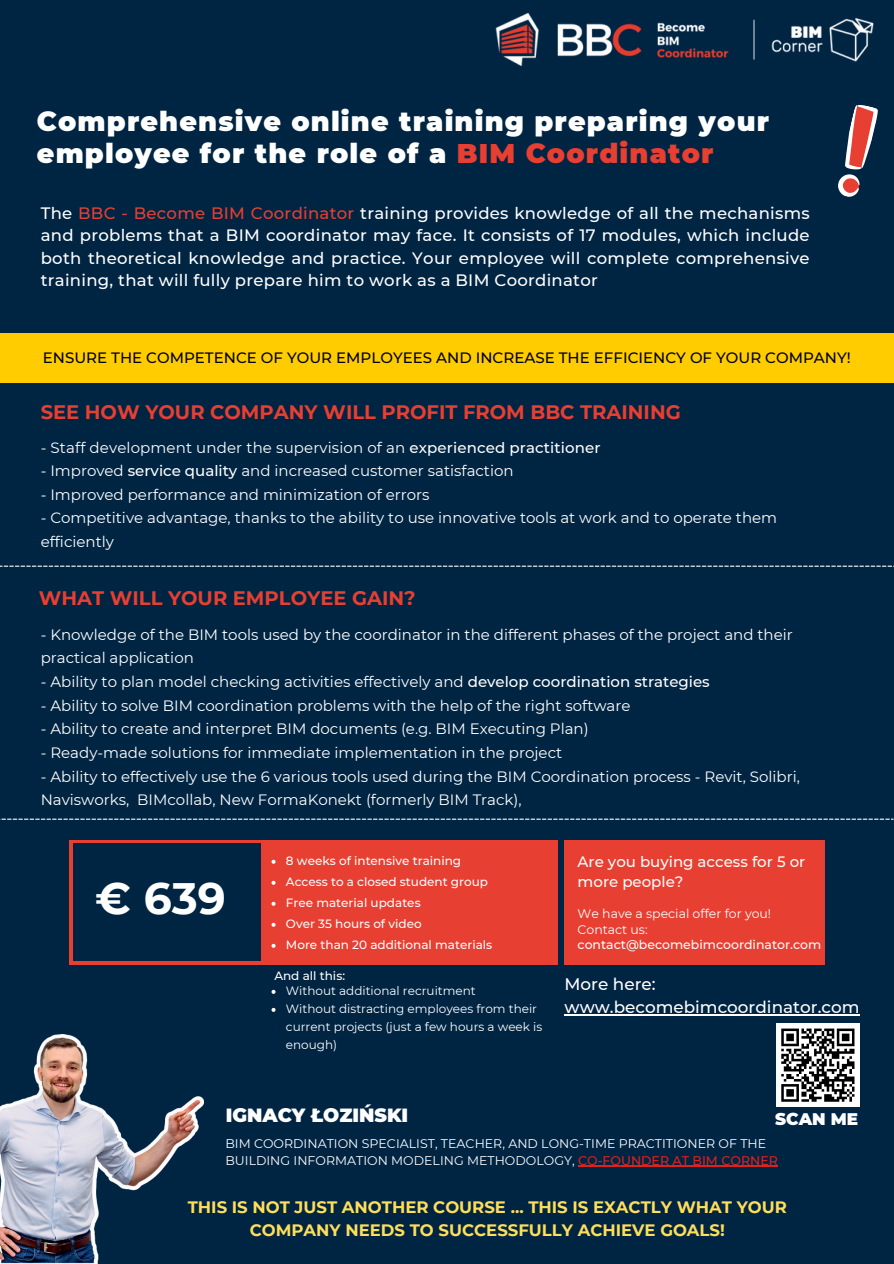
<style>
.page{position:relative;width:894px;height:1264px;background:#fff}
.page>*{position:absolute;margin:0;border:0;box-sizing:border-box;transform-origin:0 0}
.t1{font:700 43.95px "Montserrat";color:#fff}
.t2{font:900 27px/31.5px "Montserrat";letter-spacing:.045em;color:#fff}
.t3{font:700 19.5px "Montserrat";color:#e73f31}
.t4{font:900 19.05px "Montserrat";color:#fff}
.t5{font:500 16.8px/22.4px "Montserrat";color:#fff}
.t6{font:900 16.8px "Montserrat";color:#fff}
.t7{font:500 16.5px/22.5px "Montserrat";letter-spacing:.015em;color:#fff;text-align:justify}
.t8{font:700 16.5px/22.5px "Montserrat";color:#ffde59;text-align:center}
.t9{font:15px/23.7px "Montserrat";color:#fff}
.t10{font:500 15px "Montserrat";color:#000}
.t11{font:500 15px/20.2px "Montserrat";color:#fff}
.t12{font:12.6px/16.8px "Montserrat";color:#fff}
.t13{font:12.45px "Montserrat";color:#fff}
.t14{font:500 12.45px "Montserrat";color:#fff}
.t15{font:500 12px "Montserrat";color:#fff}
.t16{font:12px/18px "Montserrat";color:#fff}
.s1{color:#e73f31}
.s2{font-weight:500}
.s3{font-weight:500;color:#dd211d}
</style>
<div class="page">
<div style="left:0;top:0;width:893px;height:1263px;background:#002543"></div>
<div style="left:0;top:333px;width:893px;height:50px;background:#fc0"></div>
<svg style="left:0;top:565px;width:892px;height:1px"></svg>
<div style="left:69px;top:839px;width:196px;height:125px;background:#e73f31"></div>
<div style="left:73px;top:843px;width:188px;height:117px;background:#002543"></div>
<div style="left:263px;top:839px;width:294px;height:125px;background:#e73f31"></div>
<img style="left:0;top:1034px;width:203px;height:229px">
<img style="left:495px;top:13px;width:379px;height:53px">
<svg style="left:838px;top:105px;width:40px;height:92px"></svg>
<svg style="left:0;top:818px;width:893px;height:1px"></svg>
<div style="left:564px;top:839px;width:260px;height:125px;background:#e73f31"></div>
<div style="left:776px;top:1023px;width:83px;height:83px;background:#fff"></div>
<svg style="left:781px;top:1028px;width:74px;height:74px"></svg>
<svg style="left:271px;top:859px;width:4px;height:4px"></svg>
<svg style="left:271px;top:880px;width:4px;height:4px"></svg>
<svg style="left:271px;top:901px;width:4px;height:4px"></svg>
<svg style="left:271px;top:922px;width:4px;height:4px"></svg>
<svg style="left:271px;top:943px;width:4px;height:4px"></svg>
<hr style="left:578px;top:1165px;width:199px;height:1px;background:#dd211d">
<svg style="left:271px;top:989px;width:4px;height:4px"></svg>
<svg style="left:271px;top:1007px;width:4px;height:4px"></svg>
<hr style="left:564px;top:1014px;width:295px;height:1px;background:#fff">
<h5 class="t2" style="left:37px;top:106px;width:733px">Comprehensive online training preparing your employee for the role of a <span class="s1">BIM Coordinator</span></h5>
<p class="t7" style="left:41px;top:201px;width:770px">The <span class="s1">BBC - Become BIM Coordinator</span> training provides knowledge of all the mechanisms and problems that a BIM coordinator may face. It consists of 17 modules, which include both theoretical knowledge and practice. Your employee will complete comprehensive training, that will fully prepare him to work as a BIM Coordinator</p>
<p class="t10" style="left:43px;top:348px;width:809px">ENSURE THE COMPETENCE OF YOUR EMPLOYEES AND INCREASE THE EFFICIENCY OF YOUR COMPANY!</p>
<p class="t3" style="left:41px;top:400px;width:641px">SEE HOW YOUR COMPANY WILL PROFIT FROM BBC TRAINING</p>
<h6 class="t9" style="left:41px;top:435px;width:561px">- Staff development under the supervision of an <span class="s2">experienced practitioner</span></h6>
<h3 class="t9" style="left:41px;top:459px;width:474px">- Improved <span class="s2">service quality</span> and increased customer satisfaction</h3>
<p class="t9" style="left:41px;top:482px;width:390px">- Improved performance and minimization of errors</p>
<p class="t9" style="left:41px;top:506px;width:737px">- Competitive advantage, thanks to the ability to use innovative tools at work and to operate them efficiently</p>
<p class="t3" style="left:39px;top:586px;width:378px">WHAT WILL YOUR EMPLOYEE GAIN?</p>
<p class="t9" style="left:41px;top:622px;width:753px">- Knowledge of the BIM tools used by the coordinator in the different phases of the project and their practical application</p>
<h3 class="t9" style="left:41px;top:669px;width:670px">- Ability to plan model checking activities effectively and <span class="s2">develop coordination strategies</span></h3>
<p class="t9" style="left:41px;top:693px;width:591px">- Ability to solve BIM coordination problems with the help of the right software</p>
<p class="t9" style="left:41px;top:717px;width:549px">- Ability to create and interpret BIM documents (e.g. BIM Executing Plan)</p>
<p class="t9" style="left:41px;top:740px;width:523px">- Ready-made solutions for immediate implementation in the project</p>
<p class="t9" style="left:41px;top:764px;width:760px">- Ability to effectively use the 6 various tools used during the BIM Coordination process - Revit, Solibri,<br>Navisworks, BIMcollab, New FormaKonekt (formerly BIM Track),</p>
<h1 class="t1" style="left:95px;top:871px;width:132px">€ 639</h1>
<p class="t15" style="left:286px;top:853px;width:177px">8 weeks of intensive training</p>
<p class="t15" style="left:286px;top:874px;width:204px">Access to a closed student group</p>
<p class="t15" style="left:286px;top:895px;width:136px">Free material updates</p>
<p class="t15" style="left:286px;top:916px;width:137px">Over 35 hours of video</p>
<p class="t15" style="left:286px;top:937px;width:208px">More than 20 additional materials</p>
<p class="t15" style="left:274px;top:968px;width:72px">And all this:</p>
<p class="t16" style="left:286px;top:981px;width:191px">Without additional recruitment</p>
<h5 class="t16" style="left:286px;top:999px;width:258px">Without distracting employees from their current projects (just a few hours a week is enough)</h5>
<p class="t4" style="left:226px;top:1103px;width:184px">IGNACY ŁOZIŃSKI</p>
<p class="t11" style="left:577px;top:851px;width:229px">Are you buying access for 5 or more people?</p>
<p class="t13" style="left:577px;top:906px;width:195px">We have a special offer for you!</p>
<p class="t13" style="left:577px;top:921px;width:72px">Contact us:</p>
<p class="t14" style="left:577px;top:937px;width:245px">contact@becomebimcoordinator.com</p>
<h3 class="t5" style="left:564px;top:973px;width:296px">More here: www.becomebimcoordinator.com</h3>
<h4 class="t6" style="left:775px;top:1108px;width:84px">SCAN ME</h4>
<p class="t12" style="left:225px;top:1135px;width:554px">BIM COORDINATION SPECIALIST, TEACHER, AND LONG-TIME PRACTITIONER OF THE<br>BUILDING INFORMATION MODELING METHODOLOGY, <span class="s3">CO-FOUNDER AT BIM CORNER</span></p>
<p class="t8" style="left:188px;top:1195px;width:600px">THIS IS NOT JUST ANOTHER COURSE ... THIS IS EXACTLY WHAT YOUR<br>COMPANY NEEDS TO SUCCESSFULLY ACHIEVE GOALS!</p>
</div>
